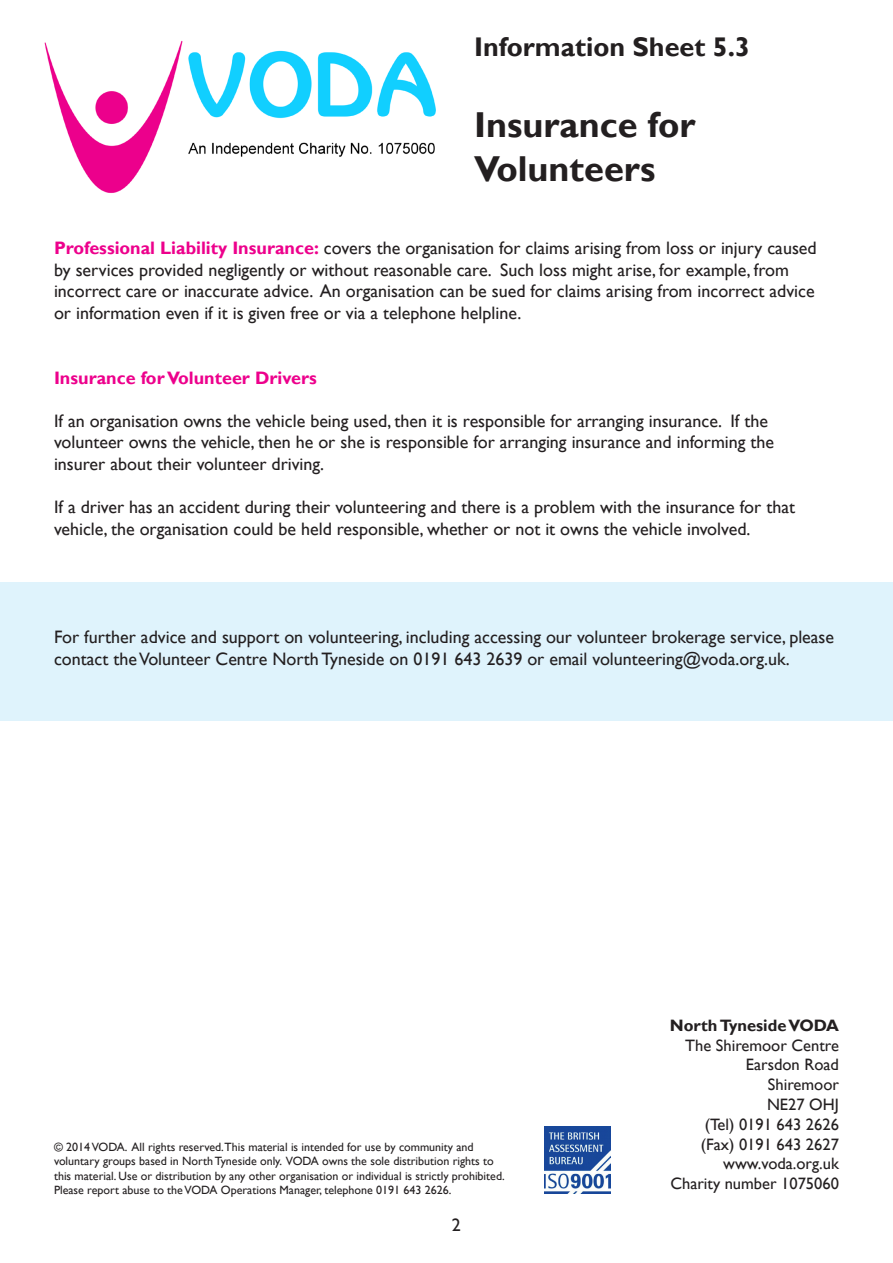
<style>
.page{position:relative;width:893px;height:1263px;background:#fff}
.page>*{position:absolute;margin:0;border:0;box-sizing:border-box;transform-origin:0 0}
.t1{font:700 36px/43.2px "Gill Sans";color:#231f20}
.t2{font:700 27px "Gill Sans";color:#231f20}
.t3{font:18px/21.6px "Gill Sans";color:#231f20}
.t4{font:700 18px "Gill Sans";color:#ed008c}
.t5{font:16.5px "Gill Sans";color:#231f20}
.t6{font:700 16.5px "Gill Sans";color:#231f20}
.t7{font:12px/14.4px "Gill Sans";color:#231f20}
.s1{font-weight:700;color:#ed008c}
</style>
<div class="page">
<div style="left:0;top:582px;width:893px;height:138px;background:#dff3fc"></div>
<img style="left:44px;top:40px;width:392px;height:153px">
<img style="left:544px;top:1127px;width:67px;height:67px">
<p class="t2" style="left:474px;top:31px;width:277px">Information Sheet 5.3</p>
<p class="t1" style="left:474px;top:105px;width:223px">Insurance for<br>Volunteers</p>
<p class="t3" style="left:54px;top:237px;width:764px"><span class="s1">Professional Liability Insurance:</span> covers the organisation for claims arising from loss or injury caused by services provided negligently or without reasonable care. Such loss might arise, for example, from incorrect care or inaccurate advice. An organisation can be sued for claims arising from incorrect advice or information even if it is given free or via a telephone helpline.</p>
<p class="t4" style="left:54px;top:367px;width:264px">Insurance for Volunteer Drivers</p>
<p class="t3" style="left:54px;top:410px;width:722px">If an organisation owns the vehicle being used, then it is responsible for arranging insurance. If the volunteer owns the vehicle, then he or she is responsible for arranging insurance and informing the insurer about their volunteer driving.</p>
<p class="t3" style="left:54px;top:497px;width:742px">If a driver has an accident during their volunteering and there is a problem with the insurance for that vehicle, the organisation could be held responsible, whether or not it owns the vehicle involved.</p>
<p class="t3" style="left:54px;top:626px;width:782px">For further advice and support on volunteering, including accessing our volunteer brokerage service, please contact the Volunteer Centre North Tyneside on 0191 643 2639 or email volunteering@voda.org.uk.</p>
<p class="t7" style="left:54px;top:1140px;width:452px">© 2014 VODA. All rights reserved.This material is intended for use by community and voluntary groups based in North Tyneside only. VODA owns the sole distribution rights to this material. Use or distribution by any other organisation or individual is strictly prohibited.<br>Please report abuse to the VODA Operations Manager, telephone 0191 643 2626.</p>
<p class="t3" style="left:452px;top:1214px;width:10px">2</p>
<p class="t6" style="left:670px;top:1015px;width:171px">North Tyneside VODA</p>
<p class="t5" style="left:685px;top:1035px;width:155px">The Shiremoor Centre</p>
<p class="t5" style="left:746px;top:1055px;width:95px">Earsdon Road</p>
<p class="t5" style="left:768px;top:1075px;width:73px">Shiremoor</p>
<p class="t5" style="left:767px;top:1095px;width:73px">NE27 OHJ</p>
<p class="t5" style="left:705px;top:1114px;width:136px">(Tel) 0191 643 2626</p>
<p class="t5" style="left:701px;top:1134px;width:140px">(Fax) 0191 643 2627</p>
<p class="t5" style="left:723px;top:1154px;width:117px">www.voda.org.uk</p>
<p class="t5" style="left:670px;top:1174px;width:170px">Charity number 1075060</p>
</div>
